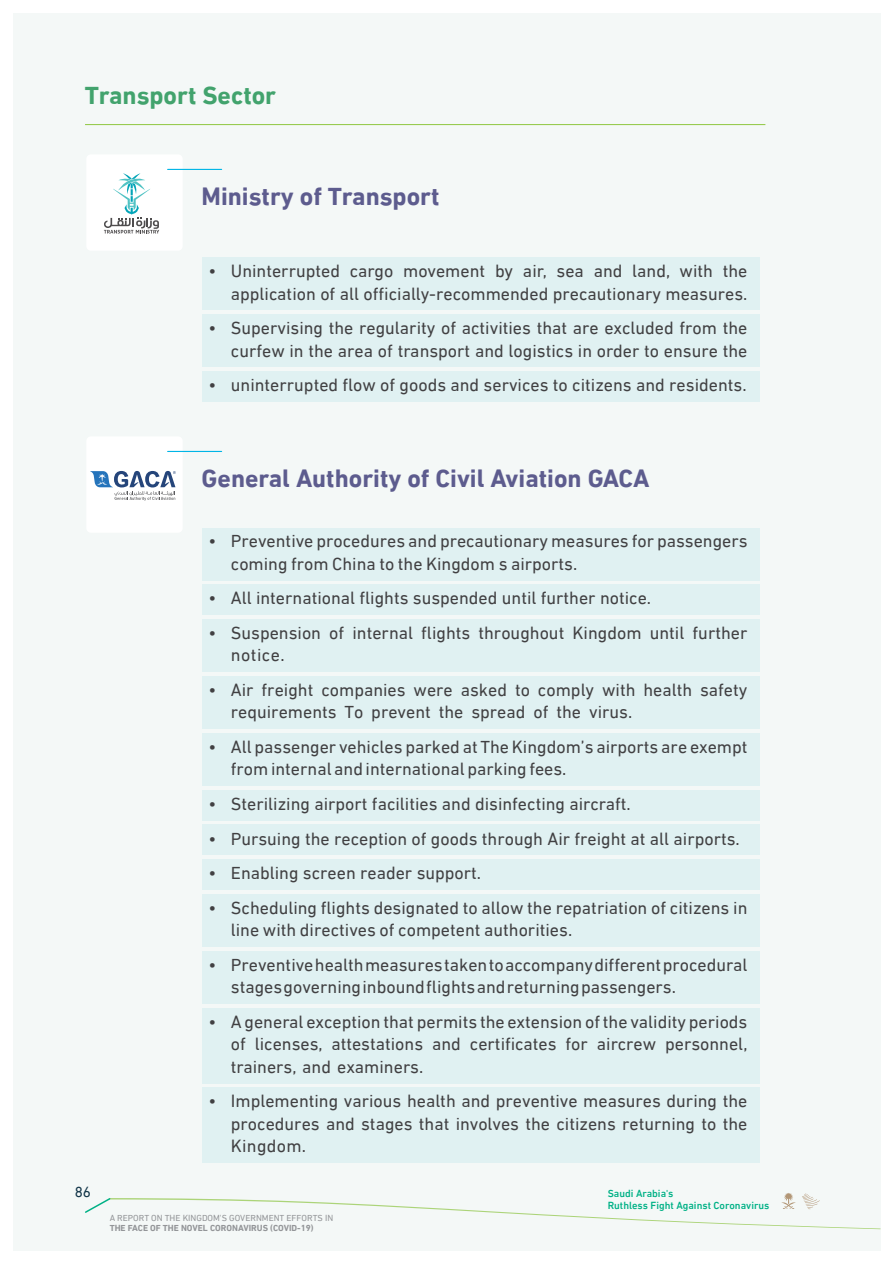
<style>
.page{position:relative;width:893px;height:1263px;background:#fff}
.page>*{position:absolute;margin:0;border:0;box-sizing:border-box;transform-origin:0 0}
.t1{font:700 25.5px "DIN Next LT Arabic";color:#5d5c8e}
.t2{font:700 25.5px "DIN Next LT Arabic";color:#42a36d}
.t3{font:18px/22.5px "DIN Next LT Arabic";color:#414042}
.t4{font:15px "DIN Next LT Arabic";color:#133649}
.t5{font:500 10.5px/12px "DIN Next LT Arabic";color:#00b186}
.t6{font:9px "DIN Next LT Arabic";color:#939598}
.t7{font:700 9px "DIN Next LT Arabic";color:#939598}
</style>
<div class="page">
<div style="left:13px;top:13px;width:867px;height:1237px;background:#f4f8f7"></div>
<svg style="left:85px;top:1193px;width:796px;height:36px"></svg>
<hr style="left:85px;top:124px;width:680px;height:1px;background:#8fc740">
<div style="left:86px;top:154px;width:97px;height:97px;background:#fff;border-radius:4px"></div>
<div style="left:86px;top:436px;width:97px;height:97px;background:#fff;border-radius:4px"></div>
<hr style="left:168px;top:169px;width:54px;height:1px;background:#00b5e6">
<hr style="left:168px;top:451px;width:54px;height:1px;background:#00b5e6">
<div style="left:202px;top:258px;width:557px;height:52px;background:#e0f1f2"></div>
<div style="left:202px;top:315px;width:557px;height:52px;background:#e0f1f2"></div>
<div style="left:202px;top:372px;width:557px;height:30px;background:#e0f1f2"></div>
<div style="left:202px;top:528px;width:557px;height:52px;background:#e0f1f2"></div>
<div style="left:202px;top:585px;width:557px;height:30px;background:#e0f1f2"></div>
<div style="left:202px;top:619px;width:557px;height:53px;background:#e0f1f2"></div>
<div style="left:202px;top:676px;width:557px;height:53px;background:#e0f1f2"></div>
<div style="left:202px;top:733px;width:557px;height:53px;background:#e0f1f2"></div>
<div style="left:202px;top:790px;width:557px;height:30px;background:#e0f1f2"></div>
<div style="left:202px;top:825px;width:557px;height:30px;background:#e0f1f2"></div>
<div style="left:202px;top:859px;width:557px;height:30px;background:#e0f1f2"></div>
<div style="left:202px;top:894px;width:557px;height:52px;background:#e0f1f2"></div>
<div style="left:202px;top:951px;width:557px;height:52px;background:#e0f1f2"></div>
<div style="left:202px;top:1008px;width:557px;height:75px;background:#e0f1f2"></div>
<div style="left:202px;top:1087px;width:557px;height:75px;background:#e0f1f2"></div>
<svg style="left:104px;top:173px;width:55px;height:61px"></svg>
<svg style="left:90px;top:471px;width:86px;height:30px"></svg>
<h1 class="t2" style="left:85px;top:80px;width:193px">Transport Sector</h1>
<h1 class="t1" style="left:202px;top:181px;width:239px">Ministry of Transport</h1>
<p class="t3" style="left:208px;top:260px;width:541px;text-align:right">• Uninterrupted cargo movement by air, sea and land, with the application of all officially-recommended precautionary measures.</p>
<p class="t3" style="left:208px;top:317px;width:541px;text-align:right">• Supervising the regularity of activities that are excluded from the curfew in the area of transport and logistics in order to ensure the</p>
<p class="t3" style="left:208px;top:374px;width:540px">• uninterrupted flow of goods and services to citizens and residents.</p>
<h1 class="t1" style="left:202px;top:463px;width:450px">General Authority of Civil Aviation GACA</h1>
<p class="t4" style="left:75px;top:1183px;width:18px">86</p>
<p class="t3" style="left:231px;top:530px;width:518px;text-indent:-22px">• Preventive procedures and precautionary measures for passengers coming from China to the Kingdom s airports.</p>
<p class="t3" style="left:208px;top:587px;width:444px">• All international flights suspended until further notice.</p>
<p class="t3" style="left:231px;top:621px;width:518px;text-indent:-22px">• Suspension of internal flights throughout Kingdom until further notice.</p>
<p class="t3" style="left:231px;top:678px;width:518px;text-indent:-22px">• Air freight companies were asked to comply with health safety requirements To prevent the spread of the virus.</p>
<p class="t3" style="left:231px;top:735px;width:518px;text-indent:-22px">• All passenger vehicles parked at The Kingdom’s airports are exempt from internal and international parking fees.</p>
<p class="t3" style="left:208px;top:792px;width:424px">• Sterilizing airport facilities and disinfecting aircraft.</p>
<p class="t3" style="left:208px;top:827px;width:533px">• Pursuing the reception of goods through Air freight at all airports.</p>
<p class="t3" style="left:208px;top:861px;width:274px">• Enabling screen reader support.</p>
<p class="t3" style="left:231px;top:896px;width:518px;text-indent:-22px">• Scheduling flights designated to allow the repatriation of citizens in line with directives of competent authorities.</p>
<p class="t3" style="left:231px;top:953px;width:518px;text-indent:-22px">• Preventive health measures taken to accompany different procedural stages governing inbound flights and returning passengers.</p>
<p class="t3" style="left:231px;top:1010px;width:518px;text-align:justify;text-indent:-22px">• A general exception that permits the extension of the validity periods of licenses, attestations and certificates for aircrew personnel, trainers, and examiners.</p>
<p class="t3" style="left:231px;top:1089px;width:518px;text-align:justify;text-indent:-22px">• Implementing various health and preventive measures during the procedures and stages that involves the citizens returning to the Kingdom.</p>
<p class="t6" style="left:110px;top:1213px;width:225px">A REPORT ON THE KINGDOM'S GOVERNMENT EFFORTS IN</p>
<p class="t7" style="left:110px;top:1222px;width:205px">THE FACE OF THE NOVEL CORONAVIRUS (COVID-19)</p>
<p class="t5" style="left:608px;top:1187px;width:163px">Saudi Arabia's<br>Ruthless Fight Against Coronavirus</p>
</div>
